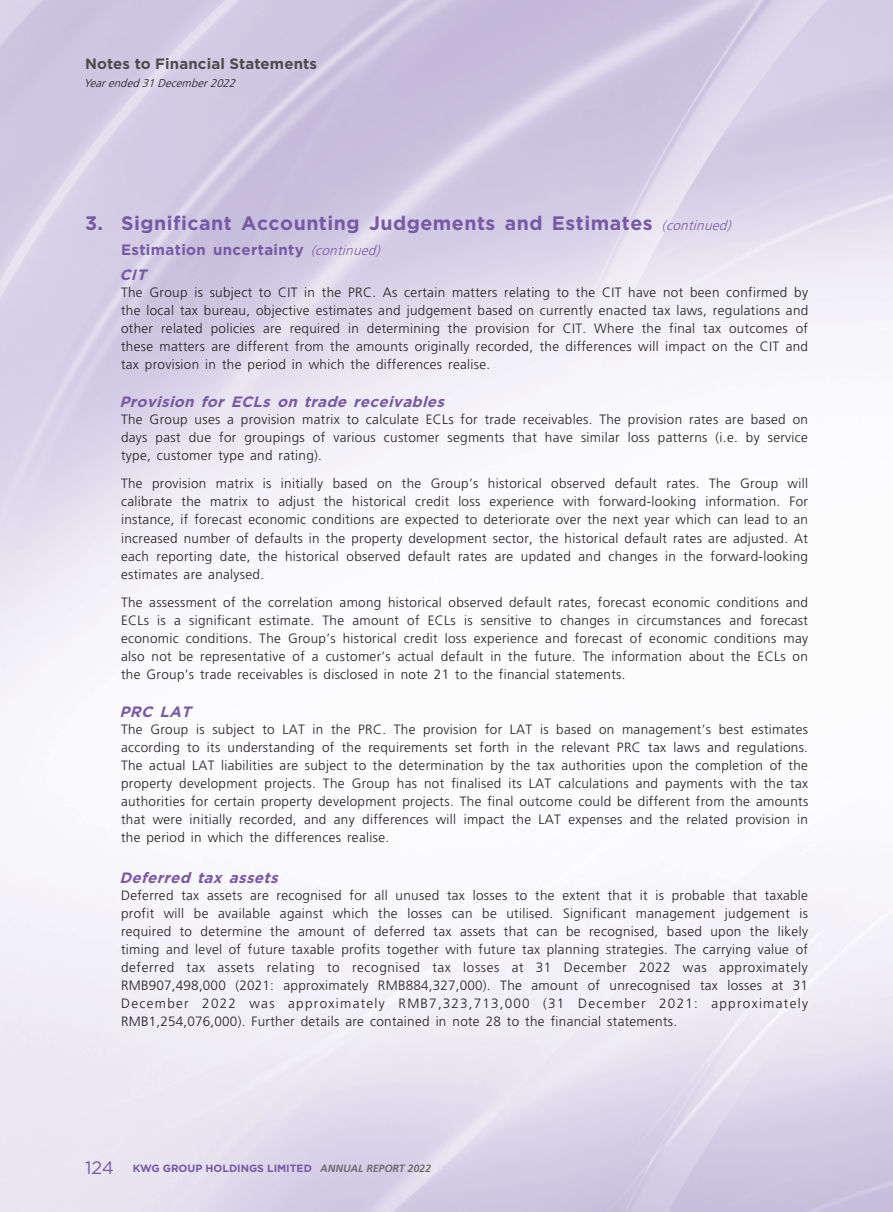
<style>
.page{position:relative;width:893px;height:1212px;background:#fff}
.page>*{position:absolute;margin:0;border:0;box-sizing:border-box;transform-origin:0 0}
._03_H1{font:700 19.5px "Gotham";letter-spacing:.025em;color:#775aa6}
._05_____H3{font:italic 700 15px "Gotham";color:#775aa6}
._04___H2{font:700 15px "Gotham";letter-spacing:.025em;color:#775aa6}
.t1{font:700 15px "Gotham";letter-spacing:.01em;color:#4b4c4d}
._12___P2{font:300 13.5px/18px "Frutiger LT Std";letter-spacing:.025em;color:#231f20;text-align:justify}
.t2{font:italic 300 11.25px "Frutiger LT Std";color:#231f20}
.t3{font:700 10.5px "Gotham";color:#775aa6}
.s1{font-family:"Frutiger LT Std";font-weight:300;font-style:italic;font-size:13.5px}
.s2{font-weight:400;font-size:18px}
.s3{font-family:"Frutiger LT Std";font-style:italic;color:#6c6d70}
</style>
<div class="page">
<p class="t1" style="left:85px;top:54px;width:234px">Notes to Financial Statements</p>
<p class="t2" style="left:84px;top:77px;width:156px">Yearended31December2022</p>
<p class="_03_H1" style="left:85px;top:210px;width:651px">3. Significant Accounting Judgements and Estimates <span class="s1">(continued)</span></p>
<p class="_04___H2" style="left:121px;top:240px;width:264px">Estimation uncertainty <span class="s1">(continued)</span></p>
<p class="_05_____H3" style="left:119px;top:265px;width:33px">CIT</p>
<p class="_12___P2" style="left:121px;top:283px;width:689px">The Group is subject to CIT in the PRC. As certain matters relating to the CIT have not been confirmed by the local tax bureau, objective estimates and judgement based on currently enacted tax laws, regulations and other related policies are required in determining the provision for CIT. Where the final tax outcomes of these matters are different from the amounts originally recorded, the differences will impact on the CIT and tax provision in the period in which the differences realise.</p>
<p class="_05_____H3" style="left:119px;top:392px;width:331px">Provision for ECLs on trade receivables</p>
<p class="_12___P2" style="left:121px;top:410px;width:688px">The Group uses a provision matrix to calculate ECLs for trade receivables. The provision rates are based on days past due for groupings of various customer segments that have similar loss patterns (i.e. by service type, customer type and rating).</p>
<p class="_12___P2" style="left:121px;top:475px;width:689px">The provision matrix is initially based on the Group’s historical observed default rates. The Group will calibrate the matrix to adjust the historical credit loss experience with forward-looking information. For instance, if forecast economic conditions are expected to deteriorate over the next year which can lead to an increased number of defaults in the property development sector, the historical default rates are adjusted. At each reporting date, the historical observed default rates are updated and changes in the forward-looking estimates are analysed.</p>
<p class="_12___P2" style="left:121px;top:593px;width:688px">The assessment of the correlation among historical observed default rates, forecast economic conditions and ECLs is a significant estimate. The amount of ECLs is sensitive to changes in circumstances and forecast economic conditions. The Group’s historical credit loss experience and forecast of economic conditions may also not be representative of a customer’s actual default in the future. The information about the ECLs on the Group’s trade receivables is disclosed in note 21 to the financial statements.</p>
<p class="_05_____H3" style="left:119px;top:702px;width:78px">PRC LAT</p>
<p class="_12___P2" style="left:121px;top:720px;width:689px">The Group is subject to LAT in the PRC. The provision for LAT is based on management’s best estimates according to its understanding of the requirements set forth in the relevant PRC tax laws and regulations.<br>The actual LAT liabilities are subject to the determination by the tax authorities upon the completion of the property development projects. The Group has not finalised its LAT calculations and payments with the tax authorities for certain property development projects. The final outcome could be different from the amounts that were initially recorded, and any differences will impact the LAT expenses and the related provision in the period in which the differences realise.</p>
<p class="_05_____H3" style="left:119px;top:868px;width:165px">Deferred tax assets</p>
<p class="_12___P2" style="left:121px;top:886px;width:688px">Deferred tax assets are recognised for all unused tax losses to the extent that it is probable that taxable profit will be available against which the losses can be utilised. Significant management judgement is required to determine the amount of deferred tax assets that can be recognised, based upon the likely timing and level of future taxable profits together with future tax planning strategies. The carrying value of deferred tax assets relating to recognised tax losses at 31 December 2022 was approximately RMB907,498,000 (2021: approximately RMB884,327,000). The amount of unrecognised tax losses at 31<br>December 2022 was approximately RMB7,323,713,000 (31 December 2021: approximately RMB1,254,076,000). Further details are contained in note 28 to the financial statements.</p>
<p class="t3" style="left:85px;top:1162px;width:349px"><span class="s2">124</span> KWG GROUP HOLDINGS LIMITED <span class="s3">ANNUAL REPORT 2022</span></p>
</div>
